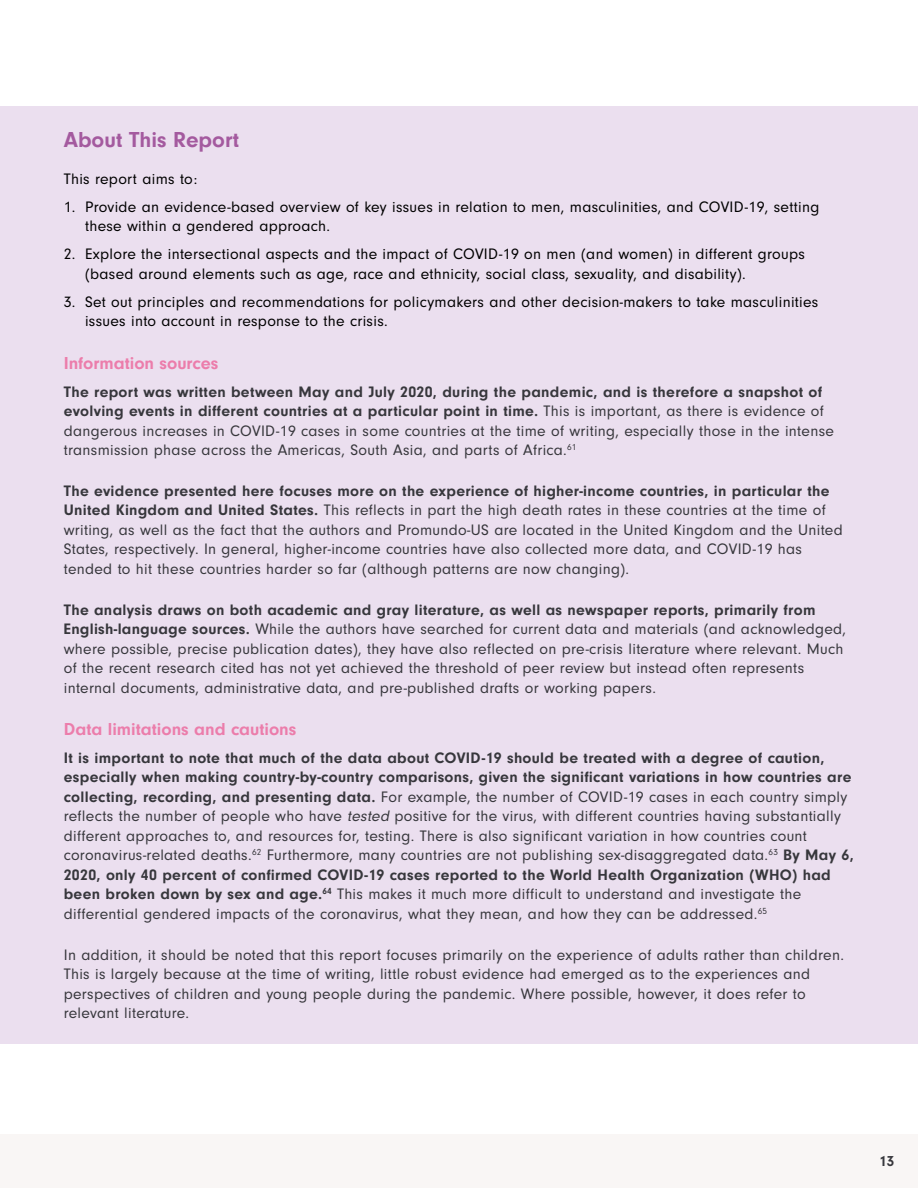
<style>
.page{position:relative;width:918px;height:1188px;background:#fff}
.page>*{position:absolute;margin:0;border:0;box-sizing:border-box;transform-origin:0 0}
.t1{font:700 22.5px "Neuzeit Gro";color:#a45a9f}
.t2{font:700 18px "Neuzeit Gro";color:#ec7dab}
.t3{font:15.75px/19.5px "Neuzeit Gro";letter-spacing:.02em;color:#37373c}
.t4{font:15.75px/19.5px "Neuzeit Gro";letter-spacing:.02em;color:#000}
.t5{font:700 15px "Neuzeit Gro";color:#37373c}
.s1{font-weight:700}
.s2{font-style:italic}
</style>
<div class="page">
<div style="left:0;top:1135px;width:918px;height:53px;background:#f9f6f5"></div>
<div style="left:0;top:107px;width:918px;height:937px;background:#ebdfef"></div>
<h1 class="t1" style="left:64px;top:127px;width:177px">About This Report</h1>
<p class="t4" style="left:64px;top:169px;width:135px">This report aims to:</p>
<p class="t4" style="left:85px;top:197px;width:736px;text-indent:-21px">1. Provide an evidence-based overview of key issues in relation to men, masculinities, and COVID-19, setting these within a gendered approach.</p>
<p class="t4" style="left:85px;top:244px;width:721px;text-indent:-21px">2. Explore the intersectional aspects and the impact of COVID-19 on men (and women) in different groups (based around elements such as age, race and ethnicity, social class, sexuality, and disability).</p>
<p class="t4" style="left:85px;top:292px;width:735px;text-indent:-21px">3. Set out principles and recommendations for policymakers and other decision-makers to take masculinities issues into account in response to the crisis.</p>
<p class="t2" style="left:64px;top:353px;width:156px">Information sources</p>
<p class="t3" style="left:64px;top:382px;width:772px"><span class="s1">The report was written between May and July 2020, during the pandemic, and is therefore a snapshot of evolving events in different countries at a particular point in time.</span> This is important, as there is evidence of dangerous increases in COVID-19 cases in some countries at the time of writing, especially those in the intense transmission phase across the Americas, South Asia, and parts of Africa.<sup>61</sup></p>
<p class="t3" style="left:64px;top:481px;width:780px"><span class="s1">The evidence presented here focuses more on the experience of higher-income countries, in particular the United Kingdom and United States.</span> This reflects in part the high death rates in these countries at the time of writing, as well as the fact that the authors and Promundo-US are located in the United Kingdom and the United States, respectively. In general, higher-income countries have also collected more data, and COVID-19 has tended to hit these countries harder so far (although patterns are now changing).</p>
<p class="t3" style="left:64px;top:600px;width:784px"><span class="s1">The analysis draws on both academic and gray literature, as well as newspaper reports, primarily from English-language sources.</span> While the authors have searched for current data and materials (and acknowledged, where possible, precise publication dates), they have also reflected on pre-crisis literature where relevant. Much of the recent research cited has not yet achieved the threshold of peer review but instead often represents internal documents, administrative data, and pre-published drafts or working papers.</p>
<p class="t2" style="left:64px;top:719px;width:234px">Data limitations and cautions</p>
<p class="t3" style="left:64px;top:748px;width:792px"><span class="s1">It is important to note that much of the data about COVID-19 should be treated with a degree of caution, especially when making country-by-country comparisons, given the significant variations in how countries are collecting, recording, and presenting data.</span> For example, the number of COVID-19 cases in each country simply reflects the number of people who have <span class="s2">tested</span> positive for the virus, with different countries having substantially different approaches to, and resources for, testing. There is also significant variation in how countries count coronavirus-related deaths.<sup>62</sup> Furthermore, many countries are not publishing sex-disaggregated data.<sup>63</sup> <span class="s1">By May 6, 2020, only 40 percent of confirmed COVID-19 cases reported to the World Health Organization (WHO) had been broken down by sex and age.</span><sup>64</sup> This makes it much more difficult to understand and investigate the differential gendered impacts of the coronavirus, what they mean, and how they can be addressed.<sup>65</sup></p>
<p class="t3" style="left:64px;top:945px;width:782px">In addition, it should be noted that this report focuses primarily on the experience of adults rather than children.<br>This is largely because at the time of writing, little robust evidence had emerged as to the experiences and perspectives of children and young people during the pandemic. Where possible, however, it does refer to relevant literature.</p>
<p class="t5" style="left:879px;top:1153px;width:17px">13</p>
</div>
